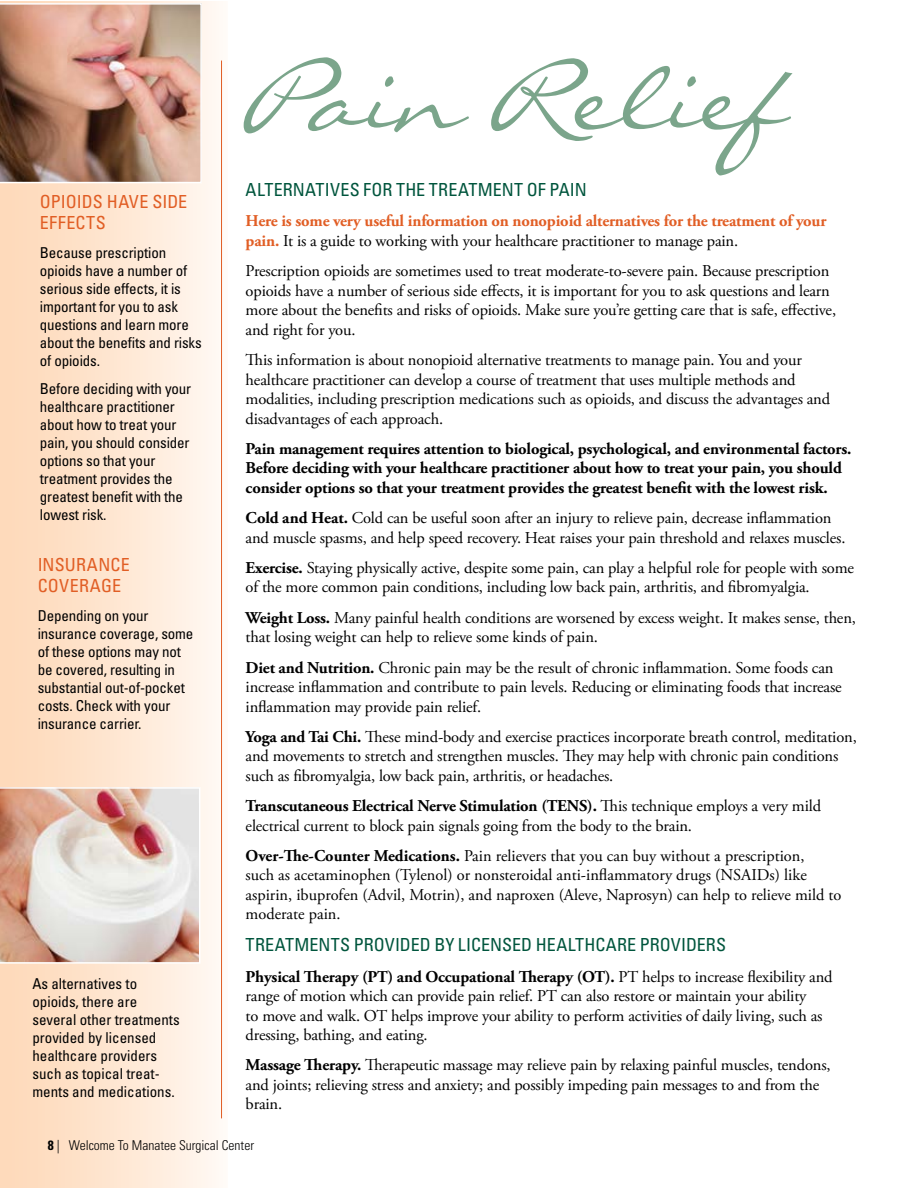
<style>
.page{position:relative;width:918px;height:1188px;background:#fff}
.page>*{position:absolute;margin:0;border:0;box-sizing:border-box;transform-origin:0 0}
.t1{font:90px "Liorah BT";color:#7ba58b}
.t2{font:condensed 18px "Univers LT Std";letter-spacing:.005em;color:#00553d}
.t3{font:condensed 18px/21px "Univers LT Std";letter-spacing:.01em;color:#e15e25}
.t4{font:16.5px/19.5px "Adobe Garamond Pro";letter-spacing:-.01em;color:#000}
.t5{font:700 16.5px/19.5px "Adobe Garamond Pro";letter-spacing:-.01em;color:#000}
.t6{font:700 16.5px/19.5px "Adobe Garamond Pro";letter-spacing:-.01em;color:#e15e25}
.t7{font:condensed 15px/18px "Univers LT Std";letter-spacing:-.01em;color:#000}
.t8{font:300 condensed 13.5px "Univers LT Std";color:#000}
.s1{font-weight:400;color:#000}
.s2{font-weight:700}
</style>
<div class="page">
<div style="left:0;top:2px;width:227px;height:1186px;background:linear-gradient(to right,#fed7b5,#fff8f2)"></div>
<hr style="left:221px;top:61px;width:1px;height:1057px;background:#e15e25">
<img style="left:0;top:3px;width:202px;height:180px">
<svg style="left:0;top:787px;width:200px;height:177px;background:#dcc4ba"></svg>
<p class="t3" style="left:40px;top:191px;width:149px">OPIOIDS HAVE SIDE<br>EFFECTS</p>
<p class="t7" style="left:40px;top:243px;width:163px">Because prescription opioids have a number of serious side effects, it is important for you to ask questions and learn more about the benefits and risks of opioids.</p>
<p class="t7" style="left:40px;top:380px;width:153px">Before deciding with your healthcare practitioner about how to treat your pain, you should consider options so that your treatment provides the greatest benefit with the lowest risk.</p>
<p class="t3" style="left:38px;top:554px;width:94px">INSURANCE<br>COVERAGE</p>
<p class="t7" style="left:38px;top:607px;width:157px">Depending on your insurance coverage, some of these options may not be covered, resulting in substantial out-of-pocket costs. Check with your insurance carrier.</p>
<p class="t7" style="left:32px;top:975px;width:149px">As alternatives to opioids, there are several other treatments provided by licensed healthcare providers such as topical treat&shy;ments and medications.</p>
<h1 class="t1" style="left:242px;top:45px;width:545px">Pain Relief</h1>
<p class="t2" style="left:246px;top:178px;width:343px">ALTERNATIVES FOR THE TREATMENT OF PAIN</p>
<p class="t6" style="left:246px;top:212px;width:582px">Here is some very useful information on nonopioid alternatives for the treatment of your pain. <span class="s1">It is a guide to working with your healthcare practitioner to manage pain.</span></p>
<p class="t4" style="left:246px;top:262px;width:592px">Prescription opioids are sometimes used to treat moderate-to-severe pain. Because prescription opioids have a number of serious side effects, it is important for you to ask questions and learn more about the benefits and risks of opioids. Make sure you’re getting care that is safe, effective, and right for you.</p>
<p class="t4" style="left:246px;top:351px;width:586px">This information is about nonopioid alternative treatments to manage pain. You and your healthcare practitioner can develop a course of treatment that uses multiple methods and modalities, including prescription medications such as opioids, and discuss the advantages and disadvantages of each approach.</p>
<p class="t5" style="left:246px;top:439px;width:607px">Pain management requires attention to biological, psychological, and environmental factors.<br>Before deciding with your healthcare practitioner about how to treat your pain, you should consider options so that your treatment provides the greatest benefit with the lowest risk.</p>
<p class="t4" style="left:246px;top:509px;width:601px"><span class="s2">Cold and Heat.</span> Cold can be useful soon after an injury to relieve pain, decrease inflammation and muscle spasms, and help speed recovery. Heat raises your pain threshold and relaxes muscles.</p>
<p class="t4" style="left:246px;top:559px;width:610px"><span class="s2">Exercise.</span> Staying physically active, despite some pain, can play a helpful role for people with some of the more common pain conditions, including low back pain, arthritis, and fibromyalgia.</p>
<p class="t4" style="left:246px;top:608px;width:612px"><span class="s2">Weight Loss.</span> Many painful health conditions are worsened by excess weight. It makes sense, then, that losing weight can help to relieve some kinds of pain.</p>
<p class="t4" style="left:246px;top:658px;width:598px"><span class="s2">Diet and Nutrition.</span> Chronic pain may be the result of chronic inflammation. Some foods can increase inflammation and contribute to pain levels. Reducing or eliminating foods that increase inflammation may provide pain relief.</p>
<p class="t4" style="left:246px;top:727px;width:613px"><span class="s2">Yoga and Tai Chi.</span> These mind-body and exercise practices incorporate breath control, meditation, and movements to stretch and strengthen muscles. They may help with chronic pain conditions such as fibromyalgia, low back pain, arthritis, or headaches.</p>
<p class="t4" style="left:246px;top:797px;width:577px"><span class="s2">Transcutaneous Electrical Nerve Stimulation (TENS).</span> This technique employs a very mild electrical current to block pain signals going from the body to the brain.</p>
<p class="t4" style="left:246px;top:847px;width:597px"><span class="s2">Over-The-Counter Medications.</span> Pain relievers that you can buy without a prescription,<br>such as acetaminophen (Tylenol) or nonsteroidal anti-inflammatory drugs (NSAIDs) like aspirin, ibuprofen (Advil, Motrin), and naproxen (Aleve, Naprosyn) can help to relieve mild to moderate pain.</p>
<p class="t2" style="left:246px;top:933px;width:482px">TREATMENTS PROVIDED BY LICENSED HEALTHCARE PROVIDERS</p>
<p class="t4" style="left:246px;top:967px;width:589px"><span class="s2">Physical Therapy (PT) and Occupational Therapy (OT).</span> PT helps to increase flexibility and range of motion which can provide pain relief. PT can also restore or maintain your ability<br>to move and walk. OT helps improve your ability to perform activities of daily living, such as dressing, bathing, and eating.</p>
<p class="t4" style="left:246px;top:1056px;width:587px"><span class="s2">Massage Therapy.</span> Therapeutic massage may relieve pain by relaxing painful muscles, tendons, and joints; relieving stress and anxiety; and possibly impeding pain messages to and from the brain.</p>
<p class="t8" style="left:48px;top:1138px;width:208px"><span class="s2">8</span> | Welcome To Manatee Surgical Center</p>
</div>
